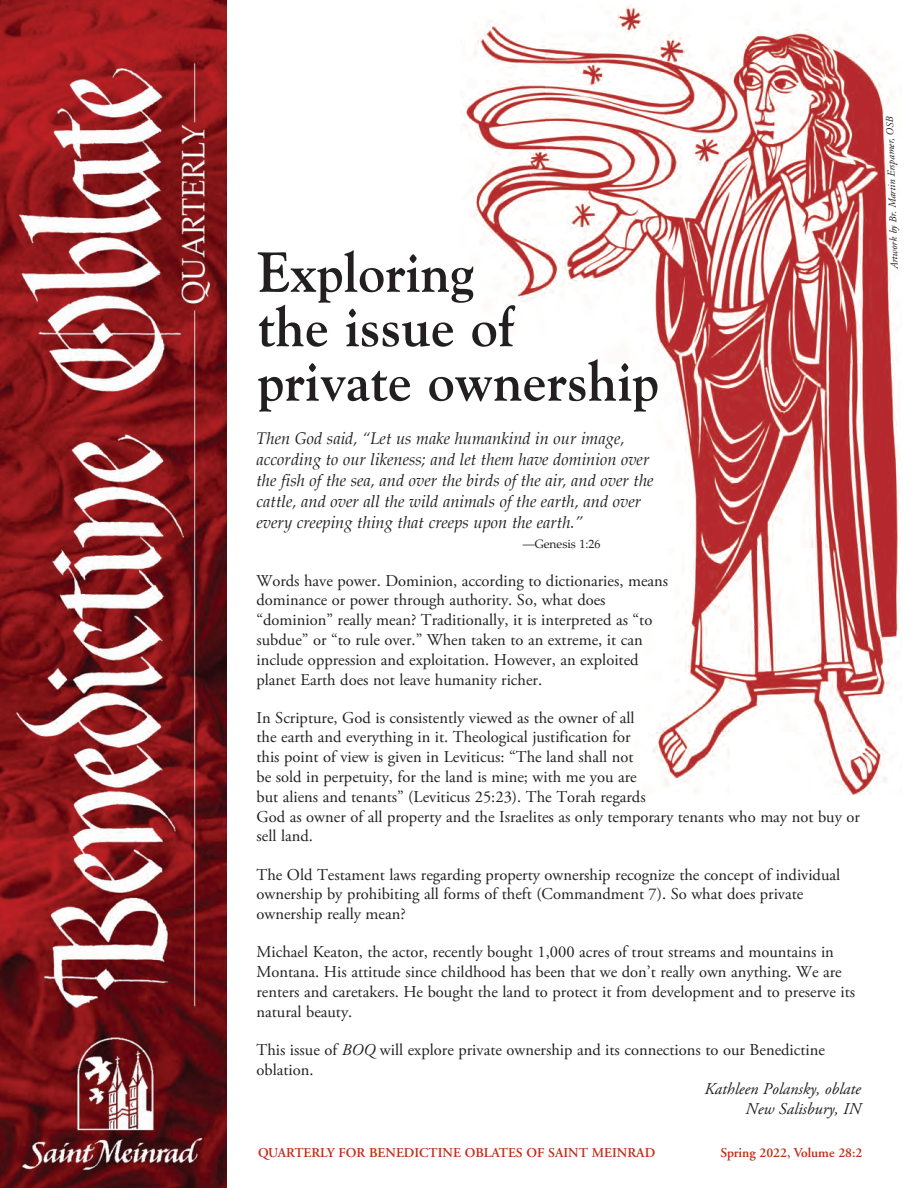
<style>
.page{position:relative;width:918px;height:1188px;background:#fff}
.page>*{position:absolute;margin:0;border:0;box-sizing:border-box;transform-origin:0 0}
.t1{font:700 55.65px/54.4px "Goudy";color:#231f20;scale:.96 1}
.t2{font:16.5px/19.8px "Adobe Garamond Pro";color:#231f20}
.t3{font:italic 16.5px/21px "Palatino";color:#231f20}
.t4{font:italic 16.5px/19.8px "Adobe Garamond Pro";color:#231f20;text-align:right}
.t5{font:600 13.5px "Adobe Garamond";color:#c02d19}
.t6{font:12px "Palatino";color:#231f20}
.t7{font:italic 10.5px "Adobe Garamond";color:#231f20}
.s1{font-style:italic}
</style>
<div class="page">
<img style="left:463px;top:6px;width:438px;height:789px">
<img style="left:0;top:0;width:226px;height:1188px">
<h1 class="t1" style="left:258px;top:244px;width:420px">Exploring<br>the issue of private ownership</h1>
<p class="t3" style="left:256px;top:429px;width:399px">Then God said, “Let us make humankind in our image, according to our likeness; and let them have dominion over the fish of the sea, and over the birds of the air, and over the cattle, and over all the wild animals of the earth, and over every creeping thing that creeps upon the earth.”</p>
<p class="t6" style="left:523px;top:540px;width:79px">—Genesis 1:26</p>
<p class="t2" style="left:256px;top:572px;width:413px">Words have power. Dominion, according to dictionaries, means dominance or power through authority. So, what does “dominion” really mean? Traditionally, it is interpreted as “to subdue” or “to rule over.” When taken to an extreme, it can include oppression and exploitation. However, an exploited planet Earth does not leave humanity richer.</p>
<p class="t2" style="left:256px;top:709px;width:605px">In Scripture, God is consistently viewed as the owner of all<br>the earth and everything in it. Theological justification for<br>this point of view is given in Leviticus: “The land shall not<br>be sold in perpetuity, for the land is mine; with me you are<br>but aliens and tenants” (Leviticus 25:23). The Torah regards<br>God as owner of all property and the Israelites as only temporary tenants who may not buy or sell land.</p>
<p class="t2" style="left:256px;top:866px;width:585px">The Old Testament laws regarding property ownership recognize the concept of individual ownership by prohibiting all forms of theft (Commandment 7). So what does private ownership really mean?</p>
<p class="t2" style="left:256px;top:944px;width:600px">Michael Keaton, the actor, recently bought 1,000 acres of trout streams and mountains in Montana. His attitude since childhood has been that we don’t really own anything. We are renters and caretakers. He bought the land to protect it from development and to preserve its natural beauty.</p>
<p class="t2" style="left:256px;top:1041px;width:570px">This issue of <span class="s1">BOQ</span> will explore private ownership and its connections to our Benedictine oblation.</p>
<p class="t4" style="left:705px;top:1081px;width:158px">Kathleen Polansky, oblate<br>New Salisbury, IN</p>
<p class="t5" style="left:258px;top:1148px;width:399px">QUARTERLY FOR BENEDICTINE OBLATES OF SAINT MEINRAD</p>
<p class="t5" style="left:721px;top:1148px;width:143px">Spring 2022, Volume 28:2</p>
<p class="t7" style="left:891px;top:270px;width:154px;rotate:-92deg">Artwork by Br. Martin Erspamer, OSB</p>
</div>
